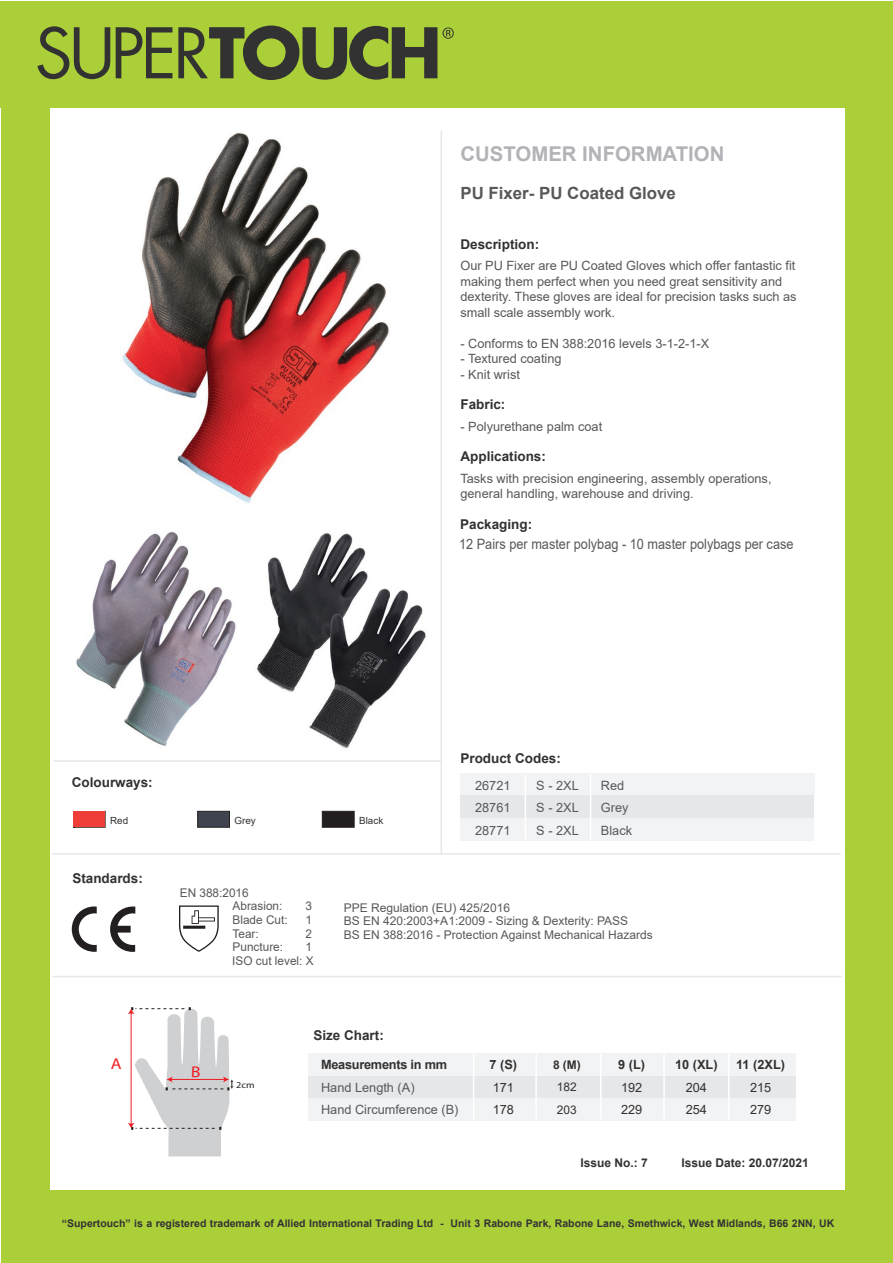
<style>
.page{position:relative;width:893px;height:1263px;background:#fff}
.page>*{position:absolute;margin:0;border:0;box-sizing:border-box;transform-origin:0 0}
.t1{font:700 20.4px "Arial";color:#b2b3b7}
.t2{font:700 16.8px "Arial";color:#57585a}
.t3{font:15.75px "Myriad Pro";color:#ee1d23;scale:1.12 1}
.t4{font:14.25px "Arial";color:#57585a;scale:.89 1}
.t5{font:700 13.5px "Arial";color:#333233}
.t6{font:12.75px/22.5px "Arial";color:#57585a}
.t7{font:700 12.75px "Arial";letter-spacing:-.02em;color:#333233}
.t8{font:12.75px/22.5px "Arial";color:#333233}
.t9{font:12px/13.6px "Arial";color:#57585a}
.t10{font:700 12px "Arial";color:#333233}
.t11{font:12px/22.5px "Arial";color:#333233}
.t12{font:700 10.5px "Arial";color:#333233}
.t13{font:9.9px "Arial";color:#333233}
.t14{font:9px "Myriad Pro";color:#231f20;scale:1.12 1}
</style>
<div class="page">
<div style="left:460px;top:773px;width:354px;height:23px;background:#f2f3f4"></div>
<div style="left:308px;top:1076px;width:487px;height:22px;background:#e6e7e9"></div>
<div style="left:308px;top:1098px;width:487px;height:23px;background:#f2f3f4"></div>
<div style="left:308px;top:1053px;width:487px;height:23px;background:#f2f3f4"></div>
<hr style="left:473px;top:1053px;width:1px;height:67px;background:#fff">
<hr style="left:535px;top:1053px;width:2px;height:67px;background:#fff">
<hr style="left:600px;top:1053px;width:1px;height:67px;background:#fff">
<hr style="left:663px;top:1053px;width:2px;height:67px;background:#fff">
<hr style="left:728px;top:1053px;width:1px;height:67px;background:#fff">
<svg style="left:179px;top:905px;width:40px;height:47px"></svg>
<svg style="left:110px;top:906px;width:25px;height:46px"></svg>
<svg style="left:72px;top:906px;width:25px;height:46px"></svg>
<svg style="left:73px;top:811px;width:33px;height:17px"></svg>
<div style="left:322px;top:811px;width:32px;height:16px;background:#231f20;border:1px solid #231f20"></div>
<div style="left:197px;top:811px;width:33px;height:16px;background:#3f444e;border:1px solid #231f20"></div>
<div style="left:73px;top:811px;width:32px;height:16px;background:#ee3e37"></div>
<div style="left:460px;top:818px;width:354px;height:23px;background:#f2f3f4"></div>
<div style="left:460px;top:796px;width:354px;height:22px;background:#e6e7e9"></div>
<hr style="left:525px;top:774px;width:1px;height:65px;background:#fff">
<hr style="left:590px;top:774px;width:1px;height:66px;background:#fff">
<img style="left:76px;top:531px;width:160px;height:215px">
<img style="left:257px;top:533px;width:169px;height:216px">
<img style="left:122px;top:133px;width:267px;height:370px">
<hr style="left:440px;top:131px;width:2px;height:723px;background:#e6e7e9">
<hr style="left:53px;top:976px;width:788px;height:1px;background:#e6e7e9">
<hr style="left:52px;top:853px;width:789px;height:2px;background:#e6e7e9">
<hr style="left:53px;top:760px;width:389px;height:2px;background:#e6e7e9">
<div style="left:1px;top:1px;width:892px;height:107px;background:#abcf38"></div>
<div style="left:1px;top:1191px;width:892px;height:72px;background:#abcf38"></div>
<svg style="left:37px;top:26px;width:73px;height:53px"></svg>
<svg style="left:116px;top:27px;width:56px;height:51px"></svg>
<svg style="left:178px;top:26px;width:259px;height:54px"></svg>
<svg style="left:443px;top:27px;width:11px;height:12px"></svg>
<div style="left:2px;top:88px;width:48px;height:1141px;background:#abcf38"></div>
<div style="left:846px;top:102px;width:47px;height:1141px;background:#abcf38"></div>
<svg style="left:128px;top:1007px;width:106px;height:149px"></svg>
<h1 class="t1" style="left:460px;top:139px;width:266px">CUSTOMER INFORMATION</h1>
<h2 class="t2" style="left:460px;top:181px;width:217px">PU Fixer- PU Coated Glove</h2>
<p class="t5" style="left:460px;top:235px;width:80px">Description:</p>
<p class="t6" style="left:460px;top:258px;width:338px;line-height:15.5px">Our PU Fixer are PU Coated Gloves which offer fantastic fit making them perfect when you need great sensitivity and dexterity. These gloves are ideal for precision tasks such as small scale assembly work.</p>
<p class="t6" style="left:460px;top:332px;width:250px">- Conforms to EN 388:2016 levels 3-1-2-1-X</p>
<p class="t6" style="left:460px;top:347px;width:103px">- Textured coating</p>
<p class="t6" style="left:460px;top:363px;width:61px">- Knit wrist</p>
<p class="t5" style="left:460px;top:395px;width:47px">Fabric:</p>
<p class="t6" style="left:460px;top:415px;width:143px">- Polyurethane palm coat</p>
<p class="t5" style="left:460px;top:447px;width:87px">Applications:</p>
<p class="t6" style="left:460px;top:470px;width:313px;line-height:15.5px">Tasks with precision engineering, assembly operations, general handling, warehouse and driving.</p>
<p class="t5" style="left:460px;top:515px;width:74px">Packaging:</p>
<p class="t4" style="left:459px;top:534px;width:377px">12 Pairs per master polybag - 10 master polybags per case</p>
<p class="t5" style="left:72px;top:772px;width:83px">Colourways:</p>
<p class="t13" style="left:110px;top:813px;width:20px">Red</p>
<p class="t13" style="left:235px;top:813px;width:23px">Grey</p>
<p class="t13" style="left:359px;top:813px;width:26px">Black</p>
<p class="t5" style="left:72px;top:869px;width:72px">Standards:</p>
<p class="t5" style="left:460px;top:748px;width:102px">Product Codes:</p>
<p class="t6" style="left:475px;top:774px;width:37px;text-align:justify">26721<br>28761<br>28771</p>
<p class="t6" style="left:536px;top:774px;width:44px;text-align:justify">S - 2XL S - 2XL S - 2XL</p>
<p class="t6" style="left:601px;top:774px;width:33px">Red<br>Grey<br>Black</p>
<p class="t9" style="left:233px;top:885px;width:51px;text-indent:-53px">EN 388:2016<br>Abrasion:</p>
<p class="t9" style="left:305px;top:899px;width:8px">3</p>
<p class="t9" style="left:233px;top:913px;width:57px">Blade Cut:</p>
<p class="t9" style="left:305px;top:913px;width:8px">1</p>
<p class="t9" style="left:233px;top:926px;width:28px">Tear:</p>
<p class="t9" style="left:305px;top:926px;width:8px">2</p>
<p class="t9" style="left:233px;top:940px;width:52px">Puncture:</p>
<p class="t9" style="left:232px;top:940px;width:83px;text-align:right">1<br>ISO cut level: X</p>
<p class="t9" style="left:344px;top:900px;width:310px">PPE Regulation (EU) 425/2016<br>BS EN 420:2003+A1:2009 - Sizing &amp; Dexterity: PASS<br>BS EN 388:2016 - Protection Against Mechanical Hazards</p>
<p class="t3" style="left:111px;top:1053px;width:11px">A</p>
<p class="t14" style="left:236px;top:1079px;width:18px">2cm</p>
<p class="t5" style="left:313px;top:1026px;width:72px">Size Chart:</p>
<p class="t7" style="left:321px;top:1056px;width:128px">Measurements in mm</p>
<p class="t6" style="left:321px;top:1076px;width:139px">Hand Length (A)<br>Hand Circumference (B)</p>
<p class="t7" style="left:489px;top:1056px;width:29px">7 (S)</p>
<p class="t8" style="left:493px;top:1076px;width:23px">171<br>178</p>
<p class="t10" style="left:553px;top:1056px;width:29px">8 (M)</p>
<p class="t11" style="left:557px;top:1075px;width:21px">182<br>203</p>
<p class="t7" style="left:618px;top:1056px;width:28px">9 (L)</p>
<p class="t8" style="left:621px;top:1076px;width:23px">192<br>229</p>
<p class="t7" style="left:675px;top:1056px;width:44px">10 (XL)</p>
<p class="t8" style="left:686px;top:1076px;width:23px">204<br>254</p>
<p class="t7" style="left:736px;top:1056px;width:50px">11 (2XL)</p>
<p class="t8" style="left:750px;top:1076px;width:23px">215<br>279</p>
<p class="t10" style="left:580px;top:1154px;width:69px">Issue No.: 7</p>
<p class="t10" style="left:681px;top:1154px;width:129px">Issue Date: 20.07/2021</p>
<p class="t12" style="left:62px;top:1216px;width:774px">“Supertouch” is a registered trademark of Allied International Trading Ltd - Unit 3 Rabone Park, Rabone Lane, Smethwick, West Midlands, B66 2NN, UK</p>
</div>
